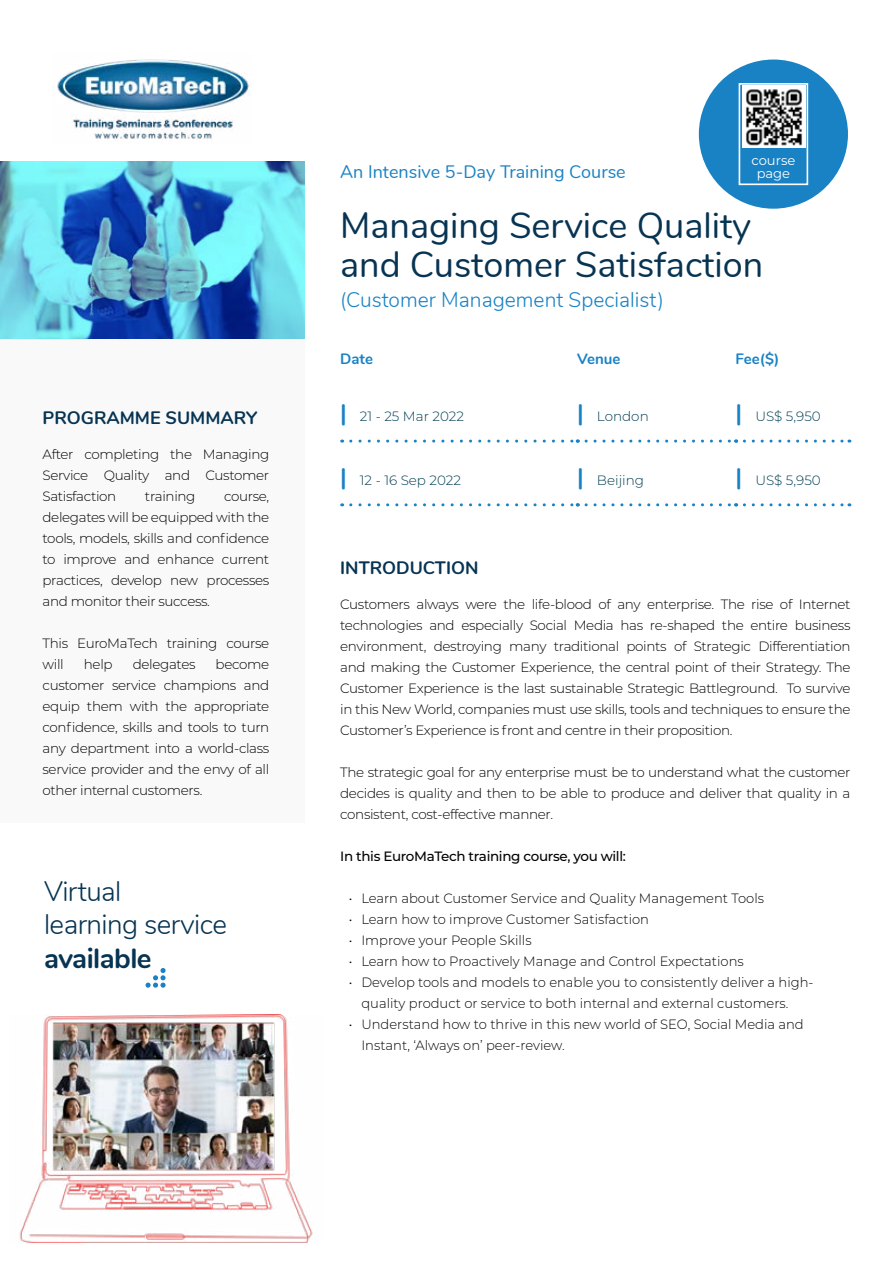
<style>
.page{position:relative;width:893px;height:1263px;background:#fff}
.page>*{position:absolute;margin:0;border:0;box-sizing:border-box;transform-origin:0 0}
.t1{font:36px/39px "Nunito";color:#073453}
.t2{font:300 27.75px/33.3px "Nunito";letter-spacing:-.02em;color:#073453}
.t3{font:700 27.75px "Nunito";letter-spacing:-.02em;color:#073453}
.t4{font:300 21px "Nunito";color:#1982c4}
.t5{font:18px "Nunito";color:#1982c4}
.t6{font:700 18px "Nunito";color:#073453}
.t7{font:700 15px "Nunito";color:#1982c4}
.t8{font:300 13.5px/21px "Montserrat";letter-spacing:-.015em;color:#000;text-align:justify}
.t9{font:300 13.5px "Montserrat";color:#003e52}
.t10{font:500 13.5px "Montserrat";letter-spacing:-.025em;color:#000}
.t11{font:13.05px/13px "Montserrat";color:#fff;text-align:center}
.s1{font-family:"Nunito";font-weight:700;font-size:24px;color:#1982c4}
</style>
<div class="page">
<svg style="left:0;top:162px;width:305px;height:177px;background:#56add2"></svg>
<div style="left:0;top:340px;width:305px;height:483px;background:#f9f9f9"></div>
<div style="left:699px;top:60px;width:149px;height:149px;background:#1982c4;border-radius:50%"></div>
<div style="left:739px;top:83px;width:69px;height:102px;border:2px solid #fff"></div>
<img style="left:53px;top:59px;width:198px;height:80px">
<img style="left:742px;top:86px;width:63px;height:62px">
<svg style="left:351px;top:440px;width:227px;height:3px"></svg>
<svg style="left:586px;top:440px;width:151px;height:3px"></svg>
<svg style="left:744px;top:440px;width:106px;height:3px"></svg>
<svg style="left:351px;top:503px;width:227px;height:3px"></svg>
<svg style="left:586px;top:503px;width:151px;height:3px"></svg>
<svg style="left:744px;top:503px;width:106px;height:3px"></svg>
<svg style="left:146px;top:968px;width:20px;height:20px"></svg>
<img style="left:19px;top:1014px;width:294px;height:228px">
<h3 class="t6" style="left:43px;top:404px;width:216px">PROGRAMME SUMMARY</h3>
<p class="t8" style="left:43px;top:443px;width:228px">After completing the Managing Service Quality and Customer Satisfaction</p>
<p class="t8" style="left:145px;top:485px;width:52px">training</p>
<p class="t8" style="left:43px;top:485px;width:228px;text-indent:182px">course, delegates will be equipped with the tools, models, skills and confidence to improve and enhance current practices, develop new processes and monitor their success.</p>
<p class="t8" style="left:43px;top:632px;width:228px">This EuroMaTech training course will</p>
<p class="t8" style="left:43px;top:653px;width:228px;text-indent:173px">become customer service champions and equip them with the appropriate confidence, skills and tools to turn any department into a world-class service provider and the envy of all other internal customers.</p>
<p class="t8" style="left:84px;top:653px;width:30px">help</p>
<p class="t8" style="left:133px;top:653px;width:64px">delegates</p>
<h2 class="t2" style="left:44px;top:873px;width:185px">Virtual<br>learning service</h2>
<h2 class="t3" style="left:44px;top:938px;width:109px">available</h2>
<h3 class="t5" style="left:340px;top:158px;width:287px">An Intensive 5-Day Training Course</h3>
<p class="t11" style="left:751px;top:153px;width:45px">course page</p>
<h1 class="t1" style="left:340px;top:204px;width:425px">Managing Service Quality and Customer Satisfaction</h1>
<h3 class="t4" style="left:340px;top:285px;width:325px">(Customer Management Specialist)</h3>
<p class="t7" style="left:340px;top:347px;width:34px">Date</p>
<p class="t7" style="left:577px;top:347px;width:45px">Venue</p>
<p class="t7" style="left:736px;top:347px;width:45px">Fee($)</p>
<p class="t9" style="left:340px;top:407px;width:125px"><span class="s1">|</span> 21 - 25 Mar 2022</p>
<p class="t9" style="left:577px;top:407px;width:73px"><span class="s1">|</span> London</p>
<p class="t9" style="left:736px;top:407px;width:87px"><span class="s1">|</span> US$ 5,950</p>
<p class="t9" style="left:340px;top:471px;width:122px"><span class="s1">|</span> 12 - 16 Sep 2022</p>
<p class="t9" style="left:577px;top:471px;width:68px"><span class="s1">|</span> Beijing</p>
<p class="t9" style="left:736px;top:471px;width:87px"><span class="s1">|</span> US$ 5,950</p>
<h3 class="t6" style="left:340px;top:555px;width:140px">INTRODUCTION</h3>
<p class="t8" style="left:340px;top:593px;width:512px">Customers always were the life-blood of any enterprise. The rise of Internet technologies and especially Social Media has re-shaped the entire business environment, destroying many traditional points of Strategic Differentiation and making the Customer Experience, the central point of their Strategy. The Customer Experience is the last sustainable Strategic Battleground. To survive in this New World, companies must use skills, tools and techniques to ensure the Customer’s Experience is front and centre in their proposition.</p>
<p class="t8" style="left:340px;top:761px;width:512px">The strategic goal for any enterprise must be to understand what the customer decides is quality and then to be able to produce and deliver that quality in a consistent, cost-effective manner.</p>
<p class="t10" style="left:340px;top:847px;width:287px">In this EuroMaTech training course, you will:</p>
<p class="t8" style="left:349px;top:887px;width:417px">• Learn about Customer Service and Quality Management Tools</p>
<p class="t8" style="left:349px;top:908px;width:302px">• Learn how to improve Customer Satisfaction</p>
<p class="t8" style="left:349px;top:929px;width:184px">• Improve your People Skills</p>
<p class="t8" style="left:349px;top:950px;width:397px">• Learn how to Proactively Manage and Control Expectations</p>
<p class="t8" style="left:361px;top:971px;width:454px;text-indent:-13px">• Develop tools and models to enable you to consistently deliver a high&shy;quality product or service to both internal and external customers.</p>
<p class="t8" style="left:361px;top:1013px;width:444px;text-indent:-13px">• Understand how to thrive in this new world of SEO, Social Media and<br>Instant, ‘Always on’ peer-review.</p>
</div>
